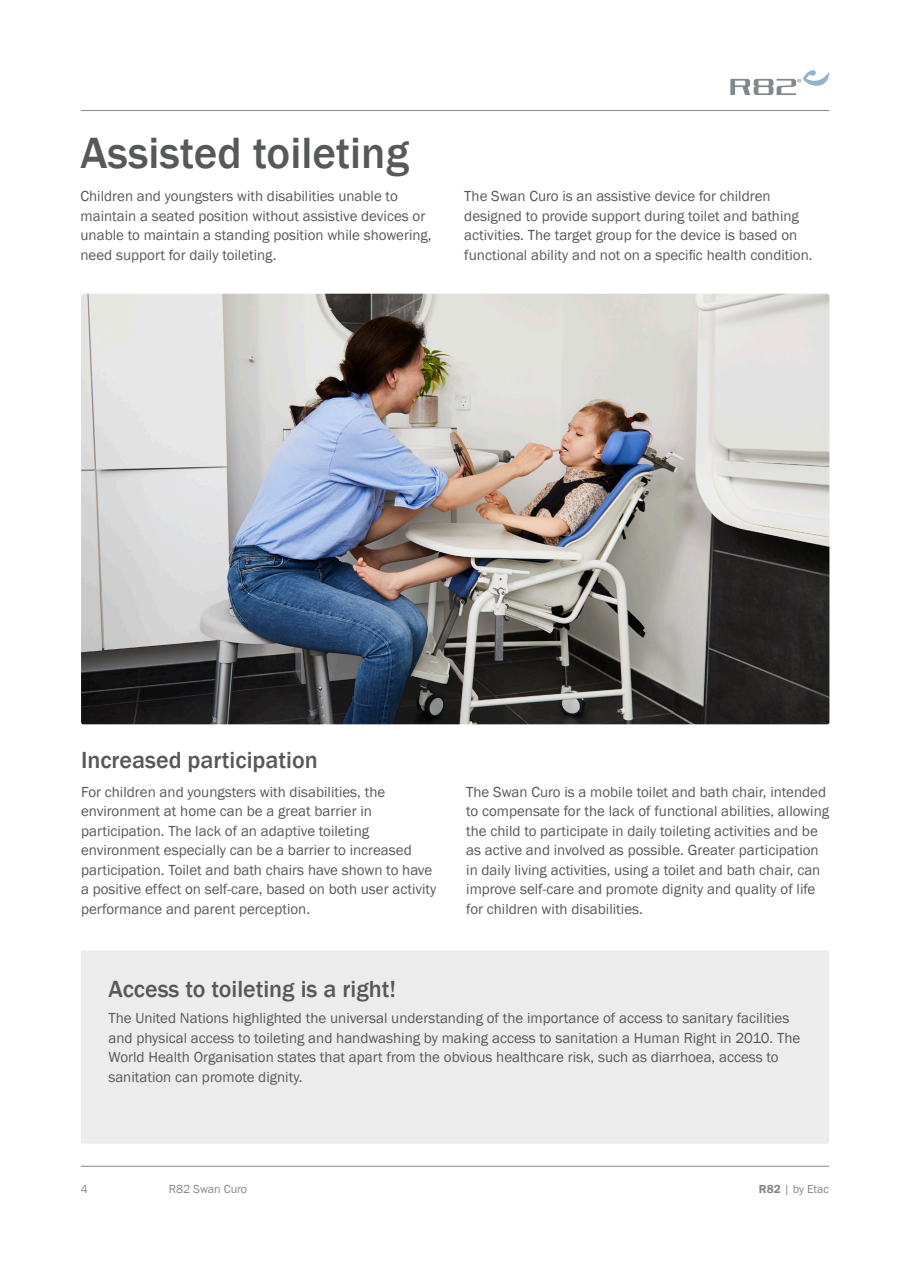
<style>
.page{position:relative;width:910px;height:1280px;background:#fff}
.page>*{position:absolute;margin:0;border:0;box-sizing:border-box;transform-origin:0 0}
._3__Header_-_Intro{font:500 45px "Franklin Gothic";color:#57585a}
._4__Header_-_Basic_b{font:500 24px "Franklin Gothic";color:#57585a}
._4__Body_-_Basic_bod{font:15px/19.5px "Franklin Gothic";color:#57585a}
._3__Header_-_Intro-2{font:15px/19.5px "Franklin Gothic";color:#57585a}
.t1{font:12px "Franklin Gothic";color:#83888c}
.s1{font-weight:600}
</style>
<div class="page">
<img style="left:81px;top:294px;width:748px;height:430px">
<hr style="left:81px;top:110px;width:748px;height:1px;background:#83888c">
<hr style="left:81px;top:1166px;width:748px;height:1px;background:#83888c">
<div style="left:81px;top:950px;width:748px;height:194px;background:#ececec;border-radius:2px"></div>
<svg style="left:730px;top:70px;width:99px;height:25px"></svg>
<p class="_3__Header_-_Intro" style="left:81px;top:125px;width:330px">Assisted toileting</p>
<p class="_4__Body_-_Basic_bod" style="left:81px;top:187px;width:353px">Children and youngsters with disabilities unable to maintain a seated position without assistive devices or unable to maintain a standing position while showering, need support for daily toileting.</p>
<p class="_4__Body_-_Basic_bod" style="left:464px;top:187px;width:350px">The Swan Curo is an assistive device for children designed to provide support during toilet and bathing activities. The target group for the device is based on functional ability and not on a specific health condition.</p>
<p class="_4__Header_-_Basic_b" style="left:81px;top:745px;width:238px">Increased participation</p>
<p class="_4__Body_-_Basic_bod" style="left:81px;top:782px;width:357px">For children and youngsters with disabilities, the environment at home can be a great barrier in participation. The lack of an adaptive toileting environment especially can be a barrier to increased participation. Toilet and bath chairs have shown to have a positive effect on self-care, based on both user activity performance and parent perception.</p>
<p class="_4__Body_-_Basic_bod" style="left:466px;top:782px;width:364px">The Swan Curo is a mobile toilet and bath chair, intended to compensate for the lack of functional abilities, allowing the child to participate in daily toileting activities and be as active and involved as possible. Greater participation in daily living activities, using a toilet and bath chair, can improve self-care and promote dignity and quality of life for children with disabilities.</p>
<p class="_4__Header_-_Basic_b" style="left:108px;top:974px;width:289px">Access to toileting is a right!</p>
<p class="_3__Header_-_Intro-2" style="left:108px;top:1009px;width:693px">The United Nations highlighted the universal understanding of the importance of access to sanitary facilities and physical access to toileting and handwashing by making access to sanitation a Human Right in 2010. The World Health Organisation states that apart from the obvious healthcare risk, such as diarrhoea, access to sanitation can promote dignity.</p>
<p class="t1" style="left:81px;top:1181px;width:9px">4</p>
<p class="t1" style="left:169px;top:1181px;width:80px">R82 Swan Curo</p>
<p class="t1" style="left:759px;top:1181px;width:72px"><span class="s1">R82</span> | by Etac</p>
</div>
